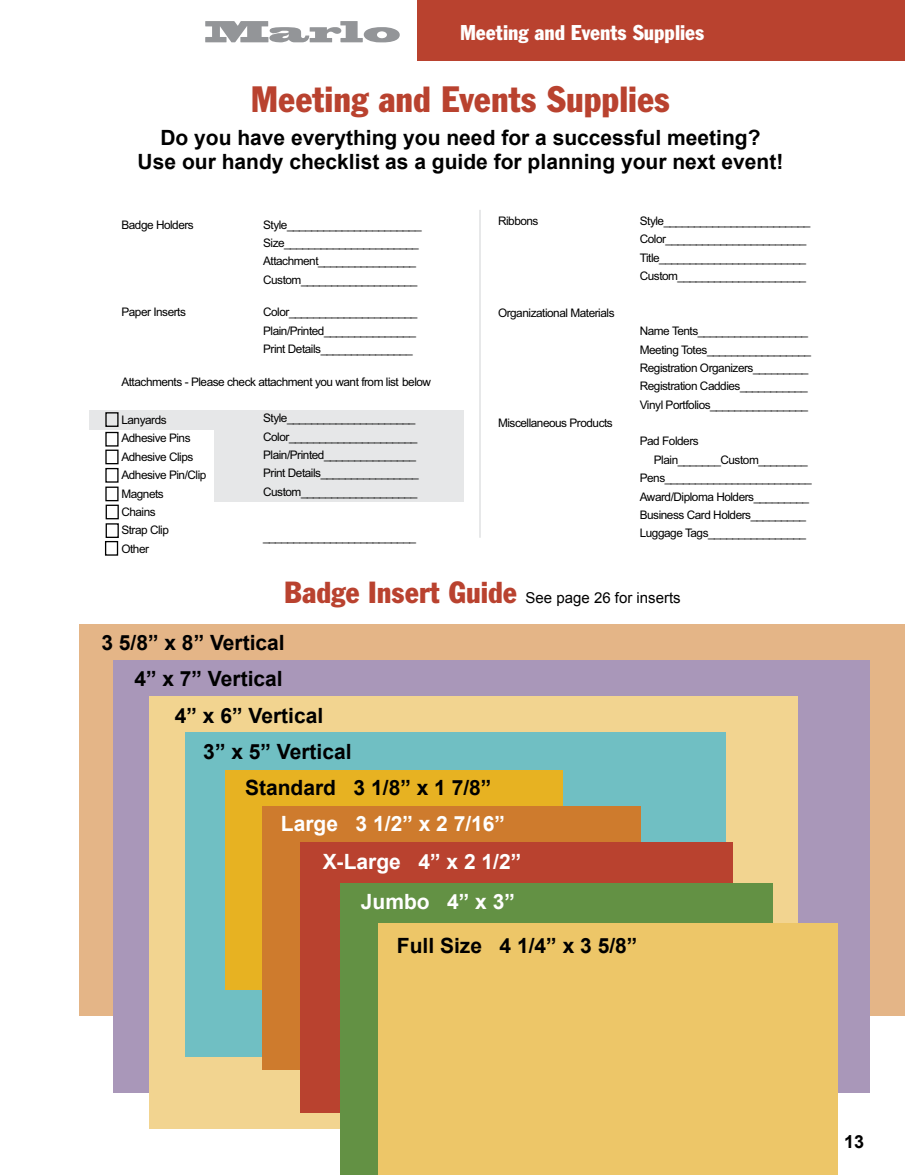
<style>
.page{position:relative;width:905px;height:1175px;background:#fff}
.page>*{position:absolute;margin:0;border:0;box-sizing:border-box;transform-origin:0 0}
.t1{font:condensed 36px "Franklin Gothic BT";color:#b9422f}
.t2{font:700 21px/24px "Arial";color:#000;text-align:center}
.t3{font:condensed 21px "Franklin Gothic BT";color:#fff}
.t4{font:700 21px "Arial";color:#fff}
.t5{font:700 18px "Arial";color:#000}
.t6{font:15px "Arial";color:#000}
.t7{font:11.85px/18.3px "Arial";letter-spacing:-.04em;color:#000}
.s1{font-family:"Franklin Gothic BT";font-stretch:condensed;font-size:30px;color:#b9422f}
</style>
<div class="page">
<svg style="left:205px;top:21px;width:195px;height:21px"></svg>
<div style="left:417px;top:0;width:487px;height:61px;background:#b9422f"></div>
<div style="left:89px;top:410px;width:374px;height:20px;background:#e6e7e8"></div>
<div style="left:214px;top:417px;width:249px;height:84px;background:#e6e7e8"></div>
<hr style="left:479px;top:210px;width:1px;height:328px;background:#dcddde">
<div style="left:105px;top:412px;width:14px;height:15px;border:1px solid #000"></div>
<div style="left:105px;top:432px;width:14px;height:14px;border:1px solid #000"></div>
<div style="left:105px;top:449px;width:14px;height:15px;border:1px solid #000"></div>
<div style="left:105px;top:468px;width:14px;height:14px;border:1px solid #000"></div>
<div style="left:105px;top:486px;width:14px;height:15px;border:1px solid #000"></div>
<div style="left:106px;top:504px;width:13px;height:15px;border:1px solid #000"></div>
<div style="left:106px;top:523px;width:13px;height:15px;border:1px solid #000"></div>
<div style="left:105px;top:541px;width:13px;height:14px;border:1px solid #000"></div>
<div style="left:79px;top:624px;width:825px;height:392px;background:#e4b587"></div>
<div style="left:113px;top:660px;width:756px;height:432px;background:#a997b9"></div>
<div style="left:149px;top:696px;width:648px;height:432px;background:#f2d490"></div>
<div style="left:185px;top:733px;width:540px;height:324px;background:#70bfc3"></div>
<div style="left:225px;top:769px;width:337px;height:220px;background:#e7b222"></div>
<div style="left:262px;top:806px;width:378px;height:263px;background:#ce7b2d"></div>
<div style="left:300px;top:842px;width:432px;height:270px;background:#b9422f"></div>
<div style="left:340px;top:883px;width:432px;height:291px;background:#639144"></div>
<div style="left:378px;top:922px;width:459px;height:252px;background:#edc668"></div>
<h2 class="t3" style="left:460px;top:25px;width:323px">Business Card a d Docum nt Holders</h2>
<h2 class="t3" style="left:460px;top:25px;width:246px">Meeting and Events Supplies</h2>
<h1 class="t1" style="left:251px;top:86px;width:421px">Meeting and Events Supplies</h1>
<h2 class="t2" style="left:138px;top:126px;width:647px">Do you have everything you need for a successful meeting?<br>Use our handy checklist as a guide for planning your next event!</h2>
<p class="t7" style="left:121px;top:215px;width:74px">Badge Holders</p>
<p class="t7" style="left:263px;top:215px;width:160px">Style______________________<br>Size______________________<br>Attachment________________<br>Custom___________________</p>
<p class="t7" style="left:121px;top:303px;width:66px">Paper Inserts</p>
<p class="t7" style="left:263px;top:303px;width:156px">Color_____________________<br>Plain/Printed_______________<br>Print Details_______________</p>
<p class="t7" style="left:121px;top:372px;width:311px">Attachments - Please check attachment you want from list below</p>
<p class="t7" style="left:121px;top:411px;width:47px">Lanyards</p>
<p class="t7" style="left:263px;top:409px;width:154px">Style_____________________</p>
<p class="t7" style="left:121px;top:429px;width:71px">Adhesive Pins</p>
<p class="t7" style="left:263px;top:427px;width:156px">Color_____________________</p>
<p class="t7" style="left:121px;top:447px;width:73px">Adhesive Clips</p>
<p class="t7" style="left:263px;top:446px;width:154px">Plain/Printed_______________</p>
<p class="t7" style="left:121px;top:466px;width:87px">Adhesive Pin/Clip</p>
<p class="t7" style="left:263px;top:464px;width:157px">Print Details________________</p>
<p class="t7" style="left:121px;top:484px;width:44px">Magnets</p>
<p class="t7" style="left:263px;top:482px;width:156px">Custom___________________</p>
<p class="t7" style="left:121px;top:503px;width:49px">Chains<br>Strap Clip<br>Other</p>
<p class="t7" style="left:263px;top:528px;width:154px">_________________________</p>
<p class="t7" style="left:498px;top:212px;width:42px">Ribbons</p>
<p class="t7" style="left:639px;top:212px;width:172px">Style________________________ Color_______________________ Title________________________ Custom_____________________</p>
<p class="t7" style="left:498px;top:303px;width:118px">Organizational Materials</p>
<p class="t7" style="left:639px;top:322px;width:173px">Name Tents__________________ Meeting Totes_________________ Registration Organizers_________ Registration Caddies___________ Vinyl Portfolios________________</p>
<p class="t7" style="left:498px;top:414px;width:116px">Miscellaneous Products</p>
<p class="t7" style="left:639px;top:432px;width:60px">Pad Folders</p>
<p class="t7" style="left:654px;top:450px;width:155px">Plain_______Custom________</p>
<p class="t7" style="left:639px;top:469px;width:173px">Pens________________________</p>
<p class="t7" style="left:639px;top:487px;width:171px">Award/Diploma Holders_________</p>
<p class="t7" style="left:639px;top:506px;width:168px">Business Card Holders_________</p>
<p class="t7" style="left:639px;top:524px;width:168px">Luggage Tags________________</p>
<p class="t6" style="left:284px;top:590px;width:398px"><span class="s1">Badge Insert Guide</span> See page 26 for inserts</p>
<h2 class="t2" style="left:101px;top:630px;width:185px">3 5/8” x 8” Vertical</h2>
<h2 class="t2" style="left:134px;top:666px;width:150px">4” x 7” Vertical</h2>
<h2 class="t2" style="left:175px;top:704px;width:150px">4” x 6” Vertical</h2>
<h2 class="t2" style="left:245px;top:733px;width:248px;line-height:36.2px;text-align:left;text-indent:-42px">3” x 5” Vertical<br>Standard 3 1/8” x 1 7/8”</h2>
<h2 class="t4" style="left:281px;top:811px;width:226px">Large 3 1/2” x 2 7/16”</h2>
<h2 class="t4" style="left:323px;top:850px;width:200px">X-Large 4” x 2 1/2”</h2>
<h2 class="t4" style="left:361px;top:890px;width:156px">Jumbo 4” x 3”</h2>
<h2 class="t2" style="left:397px;top:934px;width:242px">Full Size 4 1/4” x 3 5/8”</h2>
<h3 class="t5" style="left:844px;top:1131px;width:22px">13</h3>
</div>
